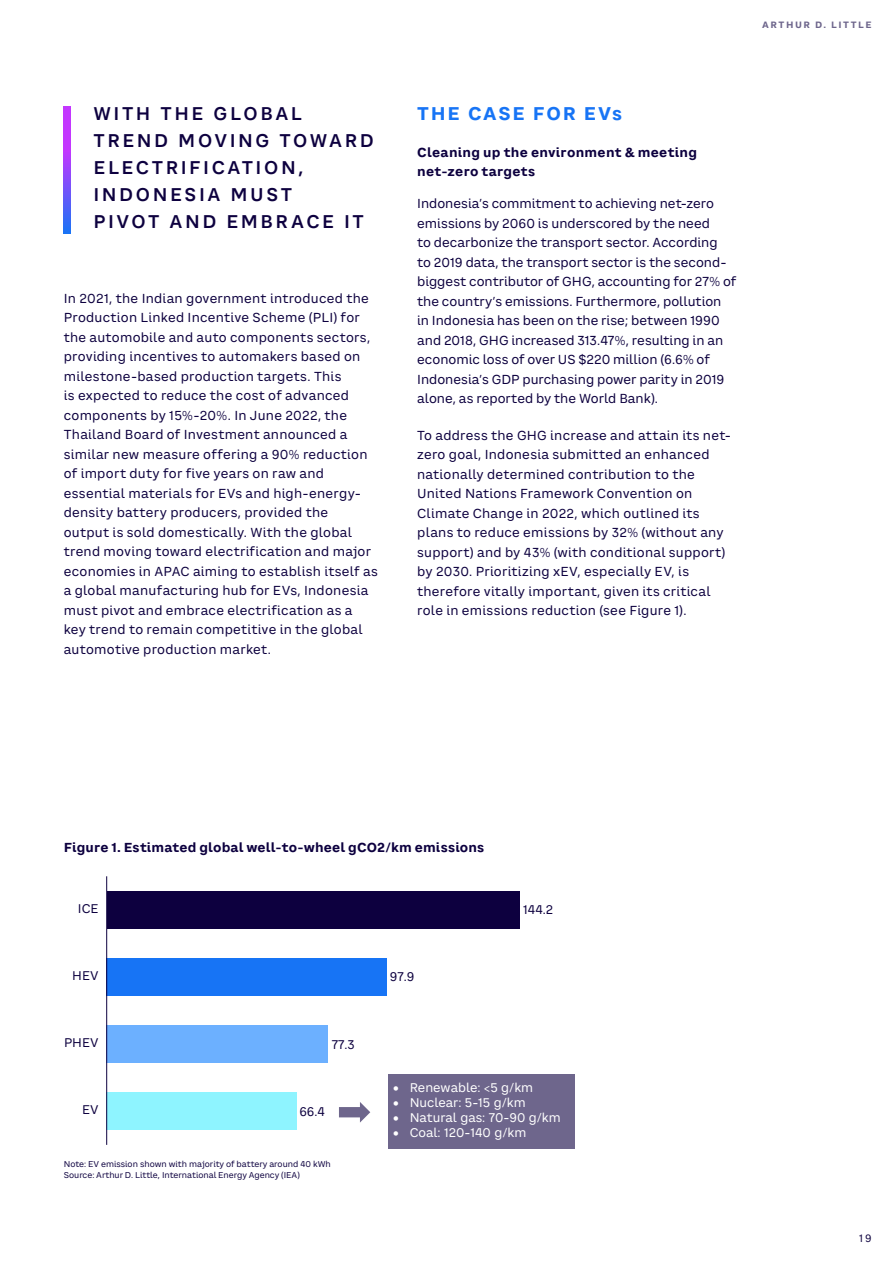
<style>
.page{position:relative;width:893px;height:1263px;background:#fff}
.page>*{position:absolute;margin:0;border:0;box-sizing:border-box;transform-origin:0 0}
.P1_LARGE_PULLOUT_TEX{font:600 18px/27px "CA Saygon Text";letter-spacing:.14em;color:#0d003f}
.R4_SECTION_HEADING_L{font:700 18px "CA Saygon Text";letter-spacing:.1em;color:#1774f5}
.R6_BODYTEXT_8_5_13{font:12.75px/19.5px "CA Saygon Text";letter-spacing:.02em;color:#0d003f}
.R6_BODYTEXT_8_5_13-2{font:12.75px/19.5px "CA Saygon Text";color:#0d003f}
.R9_IMAGE_TITLE_8_5_1{font:700 12.75px "CA Saygon Text";letter-spacing:.015em;color:#0d003f}
.R5_SUB_HEADING_LEVEL{font:700 12.75px/19.5px "CA Saygon Text";letter-spacing:.025em;color:#0d003f}
.t1{font:12.3px "CA Saygon Text";color:#fff}
.t2{font:12.3px "CA Saygon Text";color:#0d003f}
.t3{font:10.5px "CA Saygon Text";color:#0d003f}
.t4{font:700 9px "CA Saygon Text";letter-spacing:.17em;color:#6e668c}
.R14_GRAPH_IMAGE_SOUR{font:8.25px "CA Saygon Text";color:#0d003f}
</style>
<div class="page">
<div style="left:107px;top:891px;width:412px;height:37px;background:#0d003f"></div>
<div style="left:107px;top:958px;width:280px;height:37px;background:#1774f5"></div>
<div style="left:107px;top:1025px;width:221px;height:38px;background:#6cb0ff"></div>
<div style="left:107px;top:1093px;width:190px;height:37px;background:#8ef4ff"></div>
<hr style="left:106px;top:876px;width:1px;height:269px;background:#0d003f">
<div style="left:388px;top:1074px;width:187px;height:75px;background:#6e668c"></div>
<svg style="left:339px;top:1102px;width:31px;height:20px"></svg>
<svg style="left:64px;top:106px;width:7px;height:128px"></svg>
<p class="P1_LARGE_PULLOUT_TEX" style="left:94px;top:100px;width:282px">WITH THE GLOBAL<br>TREND MOVING TOWARD<br>ELECTRIFICATION,<br>INDONESIA MUST<br>PIVOT AND EMBRACE IT</p>
<p class="R6_BODYTEXT_8_5_13" style="left:64px;top:289px;width:316px">In 2021, the Indian government introduced the Production Linked Incentive Scheme (PLI) for the automobile and auto components sectors, providing incentives to automakers based on milestone-based production targets. This<br>is expected to reduce the cost of advanced components by 15%-20%. In June 2022, the Thailand Board of Investment announced a similar new measure offering a 90% reduction of import duty for five years on raw and essential materials for EVs and high-energy&shy;density battery producers, provided the<br>output is sold domestically. With the global trend moving toward electrification and major economies in APAC aiming to establish itself as a global manufacturing hub for EVs, Indonesia must pivot and embrace electrification as a<br>key trend to remain competitive in the global automotive production market.</p>
<p class="t4" style="left:762px;top:17px;width:111px">ARTHUR D. LITTLE</p>
<p class="R4_SECTION_HEADING_L" style="left:417px;top:100px;width:207px">THE CASE FOR EVs</p>
<p class="R5_SUB_HEADING_LEVEL" style="left:417px;top:142px;width:281px">Cleaning up the environment &amp; meeting net-zero targets</p>
<p class="R6_BODYTEXT_8_5_13-2" style="left:417px;top:194px;width:321px">Indonesia’s commitment to achieving net-zero emissions by 2060 is underscored by the need<br>to decarbonize the transport sector. According<br>to 2019 data, the transport sector is the second&shy;biggest contributor of GHG, accounting for 27% of the country’s emissions. Furthermore, pollution in Indonesia has been on the rise; between 1990 and 2018, GHG increased 313.47%, resulting in an economic loss of over US $220 million (6.6% of Indonesia’s GDP purchasing power parity in 2019 alone, as reported by the World Bank).</p>
<p class="R6_BODYTEXT_8_5_13" style="left:417px;top:426px;width:315px">To address the GHG increase and attain its net&shy;zero goal, Indonesia submitted an enhanced nationally determined contribution to the United Nations Framework Convention on Climate Change in 2022, which outlined its plans to reduce emissions by 32% (without any support) and by 43% (with conditional support) by 2030. Prioritizing xEV, especially EV, is therefore vitally important, given its critical role in emissions reduction (see Figure 1).</p>
<p class="R9_IMAGE_TITLE_8_5_1" style="left:64px;top:838px;width:422px">Figure 1. Estimated global well-to-wheel gCO2/km emissions</p>
<p class="t2" style="left:78px;top:900px;width:22px">ICE</p>
<p class="t2" style="left:72px;top:967px;width:28px">HEV</p>
<p class="t2" style="left:64px;top:1034px;width:36px">PHEV</p>
<p class="t2" style="left:332px;top:1035px;width:24px">77.3</p>
<p class="t2" style="left:390px;top:968px;width:26px">97.9</p>
<p class="t2" style="left:523px;top:901px;width:32px">144.2</p>
<p class="t2" style="left:82px;top:1101px;width:18px">EV</p>
<p class="t2" style="left:299px;top:1102px;width:27px">66.4</p>
<p class="R14_GRAPH_IMAGE_SOUR" style="left:64px;top:1158px;width:269px">Note: EV emission shown with majority of battery around 40 kWh</p>
<p class="R14_GRAPH_IMAGE_SOUR" style="left:64px;top:1169px;width:238px">Source: Arthur D. Little, International Energy Agency (IEA)</p>
<p class="t1" style="left:393px;top:1079px;width:142px">• Renewable: &lt;5 g/km</p>
<p class="t1" style="left:393px;top:1094px;width:134px">• Nuclear: 5-15 g/km</p>
<p class="t1" style="left:393px;top:1109px;width:169px">• Natural gas: 70-90 g/km</p>
<p class="t1" style="left:393px;top:1123px;width:135px">• Coal: 120-140 g/km</p>
<p class="t3" style="left:859px;top:1230px;width:14px">19</p>
</div>
